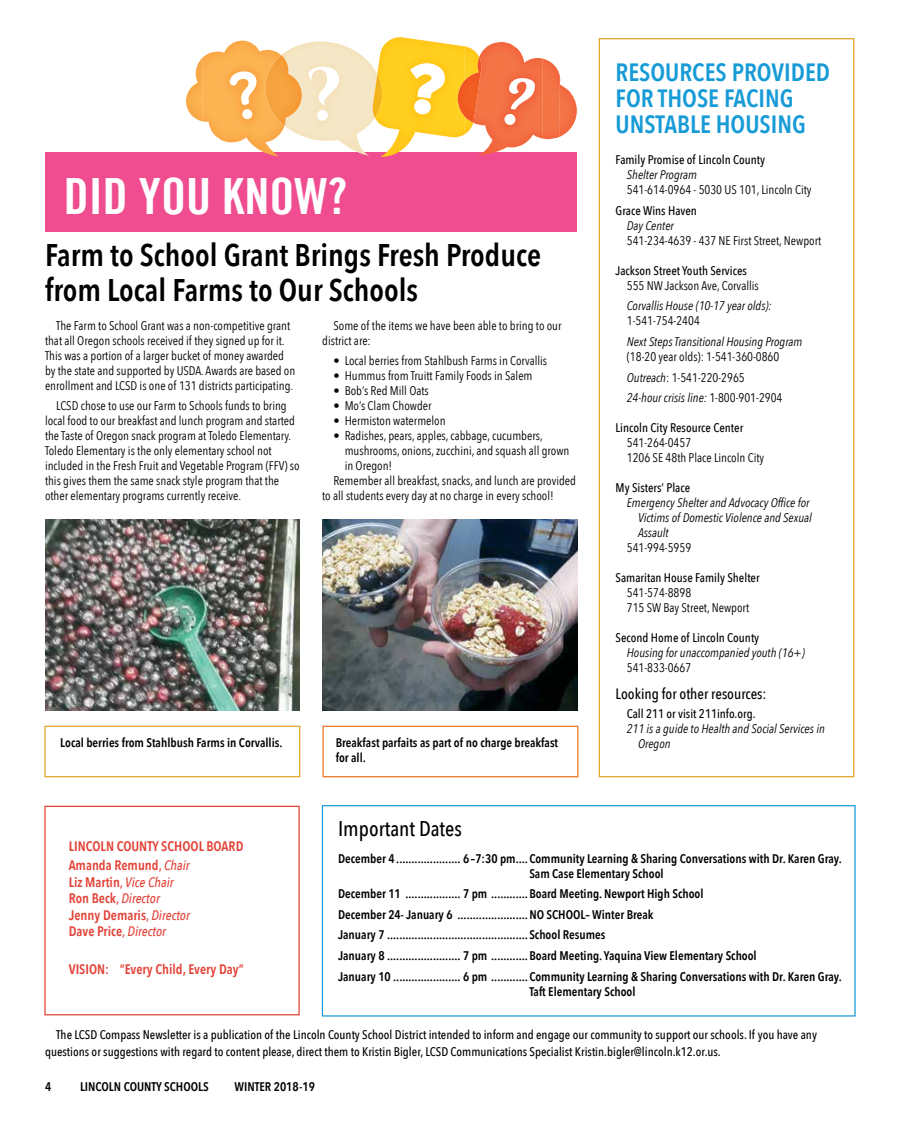
<style>
.page{position:relative;width:900px;height:1125px;background:#fff}
.page>*{position:absolute;margin:0;border:0;box-sizing:border-box;transform-origin:0 0}
.t1{font:50px "Trade Gothic LT Bold Cond Twenty";color:#fff}
.t2{font:600 31.25px/35px "Avenir Next Condensed";color:#000}
.t3{font:600 25px/26.2px "Avenir Next Condensed";color:#179bd7}
.t4{font:500 21.25px "Avenir Next Condensed";color:#000}
.t5{font:500 15px "Avenir Next Condensed";color:#000}
.t6{font:600 13.75px/16.5px "Avenir Next Condensed";color:#e34136}
.t7{font:12.5px/15px "Avenir Next Condensed";color:#000}
.t8{font:600 12.5px/20.6px "Avenir Next Condensed";color:#000}
.t9{font:500 12.5px/15px "Avenir Next Condensed";color:#000}
.t10{font:italic 12.5px/15px "Avenir Next Condensed";color:#000}
.s1{font-weight:500}
.s2{font-style:italic}
.s3{font-weight:400}
.s4{font-style:normal}
.s5{font-weight:500;font-style:normal}
.s6{font-weight:500;font-style:italic}
</style>
<div class="page">
<div style="left:322px;top:805px;width:534px;height:212px;border:1px solid #179bd7"></div>
<div style="left:44px;top:806px;width:256px;height:209px;border:1px solid #e34136"></div>
<div style="left:45px;top:152px;width:532px;height:79px;background:#ef4d90"></div>
<img style="left:281px;top:42px;width:94px;height:114px">
<img style="left:375px;top:37px;width:89px;height:103px">
<img style="left:464px;top:46px;width:9px;height:11px">
<img style="left:464px;top:123px;width:9px;height:12px">
<img style="left:380px;top:140px;width:31px;height:17px">
<img style="left:373px;top:74px;width:9px;height:44px">
<img style="left:473px;top:42px;width:70px;height:113px">
<img style="left:542px;top:59px;width:18px;height:80px">
<img style="left:560px;top:77px;width:17px;height:60px">
<img style="left:458px;top:57px;width:23px;height:66px">
<img style="left:202px;top:41px;width:66px;height:99px">
<img style="left:268px;top:50px;width:13px;height:5px">
<img style="left:186px;top:58px;width:16px;height:63px">
<img style="left:268px;top:126px;width:17px;height:30px">
<img style="left:221px;top:140px;width:47px;height:14px">
<img style="left:266px;top:55px;width:36px;height:71px">
<img style="left:322px;top:519px;width:256px;height:191px">
<img style="left:45px;top:519px;width:255px;height:191px">
<div style="left:44px;top:726px;width:256px;height:51px;border:1px solid #e1a525"></div>
<div style="left:322px;top:726px;width:256px;height:51px;border:1px solid #ef7722"></div>
<div style="left:599px;top:38px;width:255px;height:739px;border:1px solid #e1a525"></div>
<p class="t1" style="left:64px;top:166px;width:285px">DID YOU KNOW?</p>
<h1 class="t2" style="left:45px;top:237px;width:498px">Farm to School Grant Brings Fresh Produce from Local Farms to Our Schools</h1>
<p class="t7" style="left:45px;top:318px;width:252px;text-indent:11px">The Farm to School Grant was a non-competitive grant that all Oregon schools received if they signed up for it.<br>This was a portion of a larger bucket of money awarded by the state and supported by USDA. Awards are based on enrollment and LCSD is one of 131 districts participating.</p>
<p class="t7" style="left:45px;top:397px;width:256px;text-indent:11px">LCSD chose to use our Farm to Schools funds to bring local food to our breakfast and lunch program and started the Taste of Oregon snack program at Toledo Elementary.<br>Toledo Elementary is the only elementary school not included in the Fresh Fruit and Vegetable Program (FFV) so this gives them the same snack style program that the other elementary programs currently receive.</p>
<p class="t7" style="left:322px;top:318px;width:241px;text-indent:11px">Some of the items we have been able to bring to our district are:</p>
<p class="t7" style="left:333px;top:352px;width:215px">• Local berries from Stahlbush Farms in Corvallis</p>
<p class="t7" style="left:333px;top:367px;width:201px">• Hummus from Truitt Family Foods in Salem</p>
<p class="t7" style="left:333px;top:382px;width:97px">• Bob’s Red Mill Oats</p>
<p class="t7" style="left:333px;top:397px;width:100px">• Mo’s Clam Chowder</p>
<p class="t7" style="left:333px;top:412px;width:114px">• Hermiston watermelon</p>
<p class="t7" style="left:345px;top:427px;width:226px;text-indent:-11px">• Radishes, pears, apples, cabbage, cucumbers, mushrooms, onions, zucchini, and squash all grown in Oregon!</p>
<p class="t7" style="left:322px;top:472px;width:255px;text-indent:11px">Remember all breakfast, snacks, and lunch are provided to all students every day at no charge in every school!</p>
<p class="t8" style="left:60px;top:732px;width:224px">Local berries from Stahlbush Farms in Corvallis.</p>
<p class="t8" style="left:336px;top:734px;width:224px;line-height:15px">Breakfast parfaits as part of no charge breakfast for all.</p>
<p class="t3" style="left:616px;top:58px;width:216px">RESOURCES PROVIDED<br>FOR THOSE FACING<br>UNSTABLE HOUSING</p>
<p class="t7" style="left:627px;top:152px;width:186px;text-indent:-11px"><span class="s1">Family Promise of Lincoln County<br></span><span class="s2">Shelter Program<br></span>541-614-0964 - 5030 US 101, Lincoln City</p>
<p class="t7" style="left:627px;top:202px;width:196px;text-indent:-11px"><span class="s1">Grace Wins Haven<br></span><span class="s2">Day Center<br></span>541-234-4639 - 437 NE First Street, Newport</p>
<p class="t9" style="left:627px;top:263px;width:134px;text-indent:-11px">Jackson Street Youth Services<br><span class="s3">555 NW Jackson Ave, Corvallis</span></p>
<p class="t10" style="left:627px;top:298px;width:146px">Corvallis House (10-17 year olds):<br><span class="s4">1-541-754-2404</span></p>
<p class="t10" style="left:627px;top:334px;width:177px">Next Steps Transitional Housing Program <span class="s4">(18-20 year olds): 1-541-360-0860</span></p>
<p class="t7" style="left:627px;top:366px;width:157px;line-height:20.6px"><span class="s2">Outreach</span>: 1-541-220-2965<br><span class="s2">24-hour crisis line:</span> 1-800-901-2904</p>
<p class="t7" style="left:627px;top:420px;width:139px;text-indent:-11px"><span class="s1">Lincoln City Resource Center<br></span>541-264-0457<br>1206 SE 48th Place Lincoln City</p>
<p class="t9" style="left:616px;top:480px;width:76px">My Sisters’ Place</p>
<p class="t10" style="left:627px;top:495px;width:184px">Emergency Shelter and Advocacy Office for</p>
<p class="t10" style="left:638px;top:510px;width:175px">Victims of Domestic Violence and Sexual</p>
<p class="t10" style="left:638px;top:525px;width:32px">Assault</p>
<p class="t7" style="left:627px;top:540px;width:66px">541-994-5959</p>
<p class="t7" style="left:627px;top:570px;width:134px;text-indent:-11px"><span class="s1">Samaritan House Family Shelter<br></span>541-574-8898<br>715 SW Bay Street, Newport</p>
<p class="t10" style="left:627px;top:630px;width:180px;text-indent:-11px"><span class="s5">Second Home of Lincoln County<br></span>Housing for unaccompanied youth (16+)<br><span class="s4">541-833-0667</span></p>
<p class="t5" style="left:616px;top:684px;width:153px">Looking for other resources:</p>
<p class="t9" style="left:627px;top:706px;width:130px">Call 211 or visit 211info.org.</p>
<p class="t10" style="left:627px;top:721px;width:199px">211 is a guide to Health and Social Services in</p>
<p class="t10" style="left:638px;top:736px;width:34px">Oregon</p>
<p class="t4" style="left:338px;top:816px;width:125px">Important Dates</p>
<p class="t8" style="left:529px;top:850px;width:314px;line-height:15px;text-indent:-191px">December 4 ..................... 6 –7:30 pm.... Community Learning &amp; Sharing Conversations with Dr. Karen Gray.<br>Sam Case Elementary School</p>
<p class="t8" style="left:338px;top:883px;width:505px">December 11 .................. 7 pm ............ Board Meeting. Newport High School<br>December 24- January 6 ....................... NO SCHOOL– Winter Break<br>January 7 .............................................. School Resumes<br>January 8 ........................ 7 pm ............ Board Meeting. Yaquina View Elementary School<br>January 10 ...................... 6 pm ............ Community Learning &amp; Sharing Conversations with Dr. Karen Gray.</p>
<p class="t8" style="left:529px;top:981px;width:108px">Taft Elementary School</p>
<p class="t9" style="left:45px;top:1026px;width:773px;line-height:17.5px;text-indent:11px">The LCSD Compass Newsletter is a publication of the Lincoln County School District intended to inform and engage our community to support our schools. If you have any questions or suggestions with regard to content please, direct them to Kristin Bigler, LCSD Communications Specialist Kristin.bigler@lincoln.k12.or.us.</p>
<p class="t8" style="left:45px;top:1076px;width:8px">4</p>
<p class="t8" style="left:80px;top:1076px;width:130px">LINCOLN COUNTY SCHOOLS</p>
<p class="t8" style="left:234px;top:1076px;width:82px">WINTER 2018-19</p>
<p class="t6" style="left:69px;top:837px;width:176px;line-height:18.8px">LINCOLN COUNTY SCHOOL BOARD<br>Amanda Remund<span class="s1">,</span> <span class="s6">Chair</span></p>
<p class="t6" style="left:69px;top:873px;width:123px">Liz Martin<span class="s1">,</span> <span class="s6">Vice Chair<br></span>Ron Beck<span class="s1">,</span> <span class="s6">Director<br></span>Jenny Demaris<span class="s1">,</span> <span class="s6">Director<br></span>Dave Price<span class="s1">,</span> <span class="s6">Director</span></p>
<p class="t6" style="left:69px;top:961px;width:176px">VISION: “Every Child, Every Day”</p>
</div>
